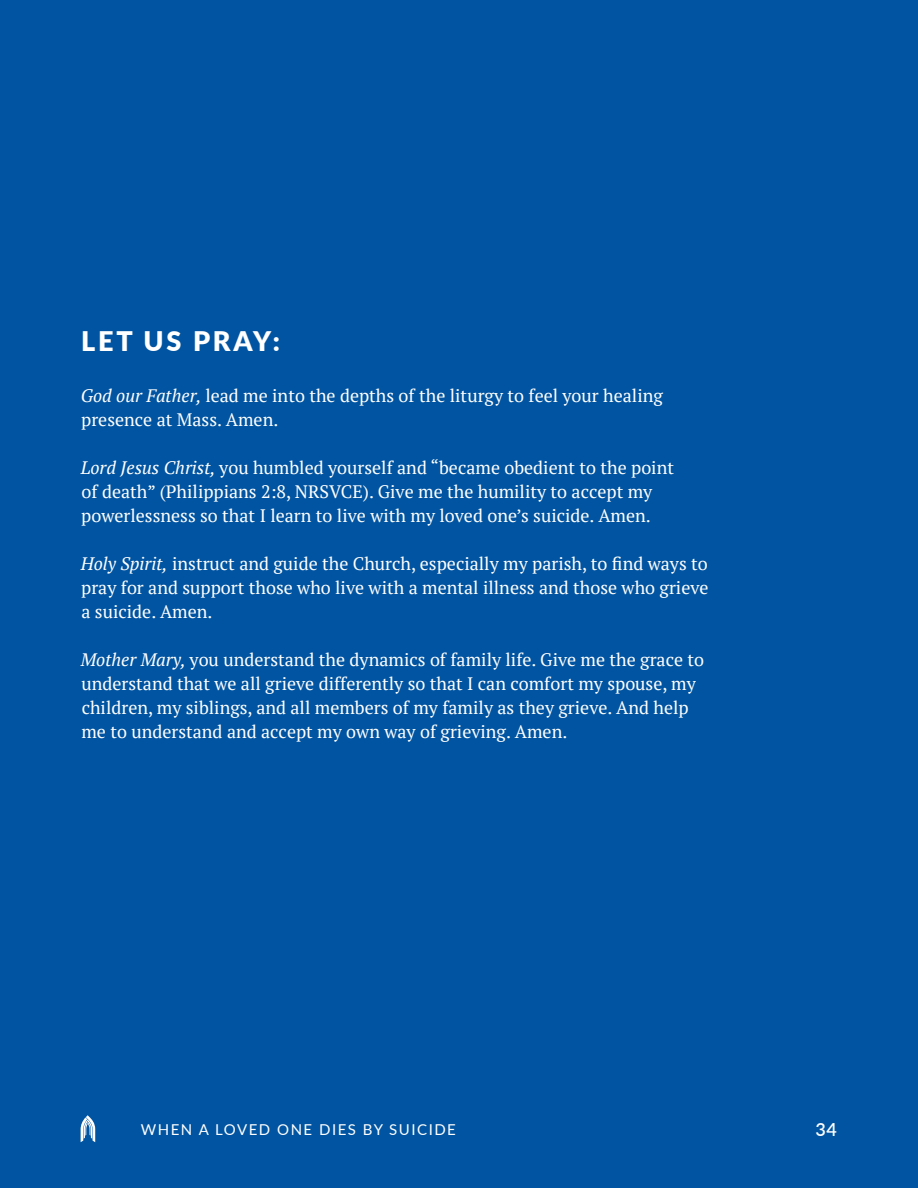
<style>
.page{position:relative;width:918px;height:1188px;background:#0054a1}
.page>*{position:absolute;margin:0;border:0;box-sizing:border-box;transform-origin:0 0}
.t1{font:900 27px "Lato";letter-spacing:.1em;color:#fff}
.t2{font:18px/24px "PT Serif";color:#fff}
.t3{font:600 18px "Lato";color:#fff}
.t4{font:15px "Lato";letter-spacing:.1em;color:#fff}
.s1{font-style:italic}
</style>
<div class="page">
<svg style="left:81px;top:1115px;width:14px;height:27px"></svg>
<h1 class="t1" style="left:81px;top:321px;width:200px">LET US PRAY:</h1>
<p class="t2" style="left:81px;top:384px;width:584px"><span class="s1">God our Father,</span> lead me into the depths of the liturgy to feel your healing presence at Mass. Amen.</p>
<p class="t2" style="left:81px;top:456px;width:595px"><span class="s1">Lord Jesus Christ,</span> you humbled yourself and “became obedient to the point of death” (Philippians 2:8, NRSVCE). Give me the humility to accept my powerlessness so that I learn to live with my loved one’s suicide. Amen.</p>
<p class="t2" style="left:81px;top:552px;width:629px;text-align:justify"><span class="s1">Holy Spirit,</span> instruct and guide the Church, especially my parish, to find ways to pray for and support those who live with a mental illness and those who grieve a suicide. Amen.</p>
<p class="t2" style="left:81px;top:648px;width:625px"><span class="s1">Mother Mary,</span> you understand the dynamics of family life. Give me the grace to understand that we all grieve differently so that I can comfort my spouse, my children, my siblings, and all members of my family as they grieve. And help me to understand and accept my own way of grieving. Amen.</p>
<p class="t4" style="left:141px;top:1119px;width:317px">WHEN A LOVED ONE DIES BY SUICIDE</p>
<p class="t3" style="left:816px;top:1116px;width:23px">34</p>
</div>
